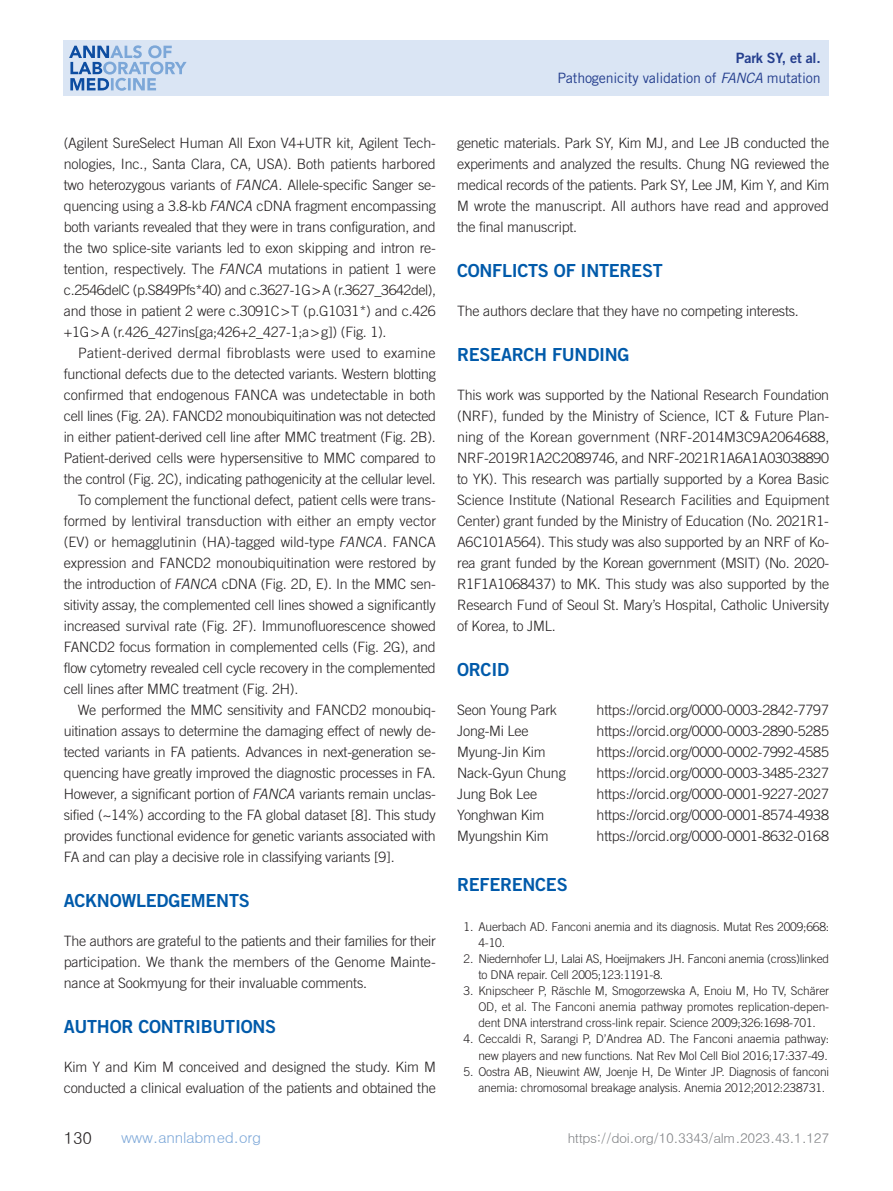
<style>
.page{position:relative;width:893px;height:1191px;background:#fff}
.page>*{position:absolute;margin:0;border:0;box-sizing:border-box;transform-origin:0 0}
.본문대제목{font:18px "Trade Gothic LT Std Bd 2";letter-spacing:-.015em;color:#015aaa}
.t1{font:16.5px "Dotum";color:#231f20}
.t2{font:15px "Dotum";letter-spacing:-.02em;color:#7ca7d8}
.본문_0{font:300 14.25px/21px "Trade Gothic LT Std";letter-spacing:-.015em;color:#231f20;text-align:justify}
.t3{font:14.25px "Trade Gothic LT Std";letter-spacing:-.015em;color:#253f8e}
.t4{font:14.25px "Trade Gothic LT Std Bd 2";letter-spacing:-.015em;color:#253f8e}
.t5{font:13.5px "Dotum";letter-spacing:-.03em;color:#808285}
.참고문헌_1{font:300 12px/16px "Trade Gothic LT Std";letter-spacing:-.015em;color:#231f20}
.s1{font-style:italic}
</style>
<div class="page">
<div style="left:64px;top:40px;width:765px;height:56px;background:#dae5f4"></div>
<svg style="left:69px;top:45px;width:118px;height:46px"></svg>
<p class="본문_0" style="left:64px;top:132px;width:374px">(Agilent SureSelect Human All Exon V4+UTR kit, Agilent Tech&shy;nologies, Inc., Santa Clara, CA, USA). Both patients harbored two heterozygous variants of <span class="s1">FANCA</span>. Allele-specific Sanger se&shy;quencing using a 3.8-kb <span class="s1">FANCA</span> cDNA fragment encompassing both variants revealed that they were in trans configuration, and the two splice-site variants led to exon skipping and intron re&shy;tention, respectively. The <span class="s1">FANCA</span> mutations in patient 1 were c.2546delC (p.S849Pfs*40) and c.3627-1G&gt;A (r.3627_3642del), and those in patient 2 were c.3091C&gt;T (p.G1031*) and c.426 +1G&gt;A (r.426_427ins[ga;426+2_427-1;a&gt;g]) (Fig. 1).</p>
<p class="본문_0" style="left:64px;top:342px;width:374px;text-indent:14px">Patient-derived dermal fibroblasts were used to examine functional defects due to the detected variants. Western blotting confirmed that endogenous FANCA was undetectable in both cell lines (Fig. 2A). FANCD2 monoubiquitination was not detected in either patient-derived cell line after MMC treatment (Fig. 2B).<br>Patient-derived cells were hypersensitive to MMC compared to the control (Fig. 2C), indicating pathogenicity at the cellular level.</p>
<p class="본문_0" style="left:64px;top:489px;width:374px;text-indent:14px">To complement the functional defect, patient cells were trans&shy;formed by lentiviral transduction with either an empty vector (EV) or hemagglutinin (HA)-tagged wild-type <span class="s1">FANCA</span>. FANCA expression and FANCD2 monoubiquitination were restored by the introduction of <span class="s1">FANCA</span> cDNA (Fig. 2D, E). In the MMC sen&shy;sitivity assay, the complemented cell lines showed a significantly increased survival rate (Fig. 2F). Immunofluorescence showed FANCD2 focus formation in complemented cells (Fig. 2G), and flow cytometry revealed cell cycle recovery in the complemented cell lines after MMC treatment (Fig. 2H).</p>
<p class="본문_0" style="left:64px;top:699px;width:374px;text-indent:14px">We performed the MMC sensitivity and FANCD2 monoubiq&shy;uitination assays to determine the damaging effect of newly de&shy;tected variants in FA patients. Advances in next-generation se&shy;quencing have greatly improved the diagnostic processes in FA.<br>However, a significant portion of <span class="s1">FANCA</span> variants remain unclas&shy;sified (~14%) according to the FA global dataset [8]. This study provides functional evidence for genetic variants associated with FA and can play a decisive role in classifying variants [9].</p>
<p class="본문대제목" style="left:64px;top:889px;width:187px">ACKNOWLEDGEMENTS</p>
<p class="본문_0" style="left:64px;top:930px;width:374px">The authors are grateful to the patients and their families for their participation. We thank the members of the Genome Mainte&shy;nance at Sookmyung for their invaluable comments.</p>
<p class="본문대제목" style="left:64px;top:1015px;width:214px">AUTHOR CONTRIBUTIONS</p>
<p class="본문_0" style="left:64px;top:1056px;width:374px">Kim Y and Kim M conceived and designed the study. Kim M conducted a clinical evaluation of the patients and obtained the</p>
<p class="t4" style="left:736px;top:49px;width:86px">Park SY, et al.</p>
<p class="t3" style="left:557px;top:69px;width:265px">Pathogenicity validation of <span class="s1">FANCA</span> mutation</p>
<p class="본문_0" style="left:457px;top:132px;width:374px">genetic materials. Park SY, Kim MJ, and Lee JB conducted the experiments and analyzed the results. Chung NG reviewed the medical records of the patients. Park SY, Lee JM, Kim Y, and Kim M wrote the manuscript. All authors have read and approved the final manuscript.</p>
<p class="본문대제목" style="left:457px;top:259px;width:207px">CONFLICTS OF INTEREST</p>
<p class="본문_0" style="left:457px;top:300px;width:343px">The authors declare that they have no competing interests.</p>
<p class="본문대제목" style="left:457px;top:343px;width:174px">RESEARCH FUNDING</p>
<p class="본문_0" style="left:457px;top:384px;width:374px">This work was supported by the National Research Foundation (NRF), funded by the Ministry of Science, ICT &amp; Future Plan&shy;ning of the Korean government (NRF-2014M3C9A2064688, NRF-2019R1A2C2089746, and NRF-2021R1A6A1A03038890 to YK). This research was partially supported by a Korea Basic Science Institute (National Research Facilities and Equipment Center) grant funded by the Ministry of Education (No. 2021R1- A6C101A564). This study was also supported by an NRF of Ko&shy;rea grant funded by the Korean government (MSIT) (No. 2020- R1F1A1068437) to MK. This study was also supported by the Research Fund of Seoul St. Mary’s Hospital, Catholic University of Korea, to JML.</p>
<p class="본문대제목" style="left:457px;top:658px;width:53px">ORCID</p>
<p class="본문_0" style="left:457px;top:699px;width:101px">Seon Young Park</p>
<p class="본문_0" style="left:597px;top:699px;width:234px">https://orcid.org/0000-0003-2842-7797</p>
<p class="본문_0" style="left:457px;top:720px;width:73px">Jong-Mi Lee</p>
<p class="본문_0" style="left:597px;top:720px;width:234px">https://orcid.org/0000-0003-2890-5285</p>
<p class="본문_0" style="left:457px;top:741px;width:90px">Myung-Jin Kim</p>
<p class="본문_0" style="left:597px;top:741px;width:234px">https://orcid.org/0000-0002-7992-4585</p>
<p class="본문_0" style="left:457px;top:762px;width:110px">Nack-Gyun Chung</p>
<p class="본문_0" style="left:597px;top:762px;width:234px">https://orcid.org/0000-0003-3485-2327</p>
<p class="본문_0" style="left:457px;top:783px;width:81px">Jung Bok Lee</p>
<p class="본문_0" style="left:597px;top:783px;width:234px">https://orcid.org/0000-0001-9227-2027</p>
<p class="본문_0" style="left:457px;top:804px;width:89px">Yonghwan Kim</p>
<p class="본문_0" style="left:597px;top:804px;width:234px">https://orcid.org/0000-0001-8574-4938</p>
<p class="본문_0" style="left:457px;top:825px;width:93px">Myungshin Kim</p>
<p class="본문_0" style="left:597px;top:825px;width:234px">https://orcid.org/0000-0001-8632-0168</p>
<p class="본문대제목" style="left:457px;top:873px;width:112px">REFERENCES</p>
<p class="참고문헌_1" style="left:478px;top:918px;width:352px;text-indent:-15px">1. Auerbach AD. Fanconi anemia and its diagnosis. Mutat Res 2009;668:<br>4-10.</p>
<p class="참고문헌_1" style="left:478px;top:950px;width:352px;text-indent:-15px">2. Niedernhofer LJ, Lalai AS, Hoeijmakers JH. Fanconi anemia (cross)linked to DNA repair. Cell 2005;123:1191-8.</p>
<p class="참고문헌_1" style="left:478px;top:982px;width:352px;text-align:justify;text-indent:-15px">3. Knipscheer P, Räschle M, Smogorzewska A, Enoiu M, Ho TV, Schärer OD, et al. The Fanconi anemia pathway promotes replication-depen&shy;dent DNA interstrand cross-link repair. Science 2009;326:1698-701.</p>
<p class="참고문헌_1" style="left:464px;top:1031px;width:367px;text-align:right">4. Ceccaldi R, Sarangi P, D’Andrea AD. The Fanconi anaemia pathway: new players and new functions. Nat Rev Mol Cell Biol 2016;17:337-49.</p>
<p class="참고문헌_1" style="left:478px;top:1063px;width:352px;text-indent:-15px">5. Oostra AB, Nieuwint AW, Joenje H, De Winter JP. Diagnosis of fanconi anemia: chromosomal breakage analysis. Anemia 2012;2012:238731.</p>
<p class="t1" style="left:64px;top:1129px;width:30px">130</p>
<p class="t2" style="left:121px;top:1130px;width:142px">www.annlabmed.org</p>
<p class="t5" style="left:568px;top:1131px;width:263px">https://doi.org/10.3343/alm.2023.43.1.127</p>
</div>
